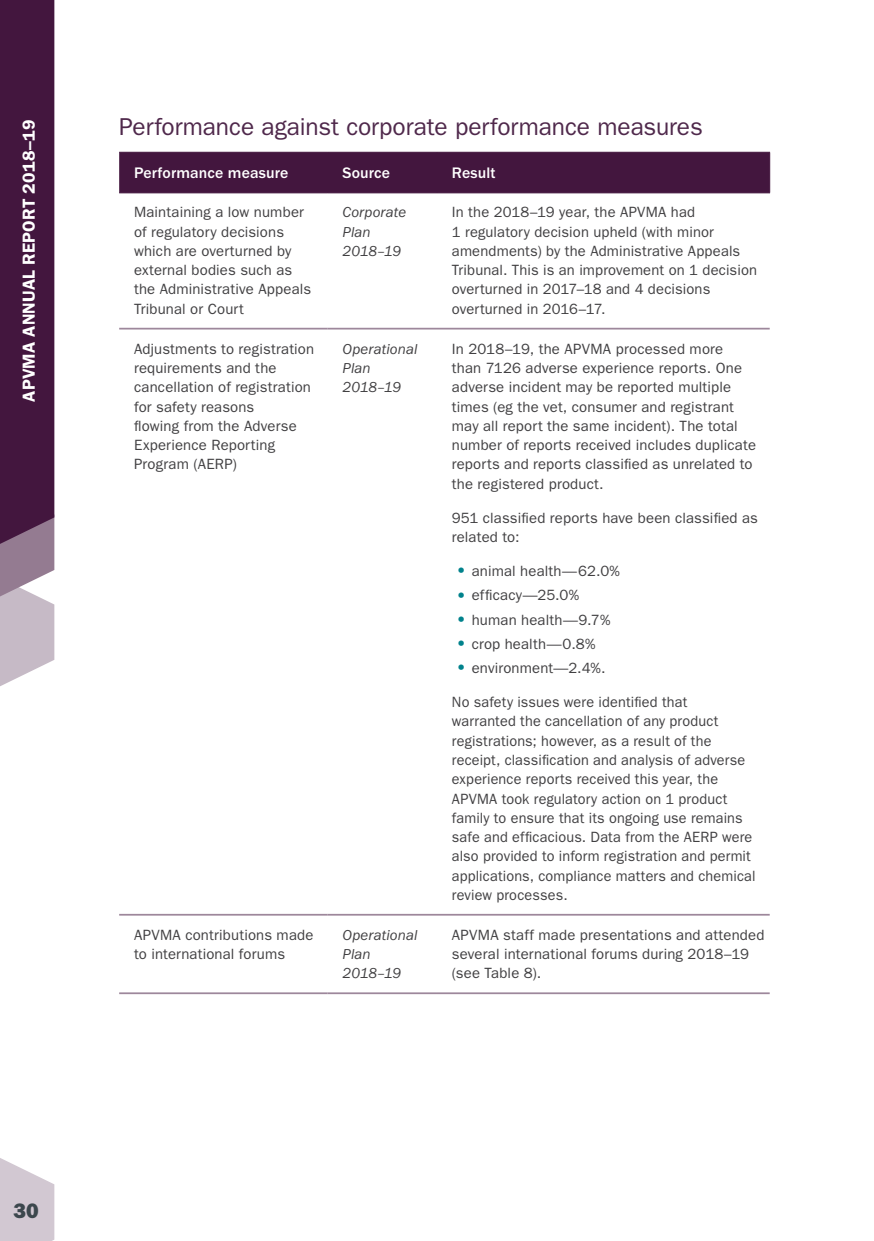
<style>
.page{position:relative;width:874px;height:1241px;background:#fff}
.page>*{position:absolute;margin:0;border:0;box-sizing:border-box;transform-origin:0 0}
.t1{font:24.5px "ITC Franklin Gothic Std";letter-spacing:-.005em;color:#4f284b}
.t2{font:21px "ITC Franklin Gothic Std Hvy";color:#3c474d}
.t3{font:600 17.5px "ITC Franklin Gothic Std";letter-spacing:.01em;color:#fff}
.Table_H1{font:500 15.75px "ITC Franklin Gothic Std";letter-spacing:.005em;color:#fff}
.Table_body{font:14.88px/19.2px "ITC Franklin Gothic Std";letter-spacing:.01em;color:#414042}
.Table_body-2{font:italic 14.88px/19.2px "ITC Franklin Gothic Std";letter-spacing:.005em;color:#414042}
.s1{font-size:31.5px;color:#00828c}
</style>
<div class="page">
<svg style="left:0;top:1158px;width:54px;height:82px"></svg>
<svg style="left:0;top:0;width:54px;height:686px;background:#5e3759"></svg>
<div style="left:119px;top:153px;width:650px;height:39px;background:#43163e"></div>
<hr style="left:119px;top:328px;width:208px;height:1px;background:#9d879b">
<hr style="left:327px;top:328px;width:110px;height:1px;background:#9d879b">
<hr style="left:437px;top:328px;width:332px;height:1px;background:#9d879b">
<hr style="left:119px;top:913px;width:208px;height:2px;background:#9d879b">
<hr style="left:327px;top:913px;width:110px;height:2px;background:#9d879b">
<hr style="left:437px;top:913px;width:332px;height:2px;background:#9d879b">
<hr style="left:119px;top:992px;width:208px;height:1px;background:#9d879b">
<hr style="left:327px;top:992px;width:110px;height:1px;background:#9d879b">
<hr style="left:437px;top:992px;width:332px;height:1px;background:#9d879b">
<hr style="left:119px;top:152px;width:208px;height:1px;background:#43163e">
<hr style="left:327px;top:152px;width:110px;height:1px;background:#43163e">
<hr style="left:327px;top:153px;width:1px;height:39px;background:#43163e">
<hr style="left:437px;top:152px;width:332px;height:1px;background:#43163e">
<hr style="left:436px;top:153px;width:1px;height:39px;background:#43163e">
<hr style="left:769px;top:153px;width:1px;height:39px;background:#43163e">
<hr style="left:119px;top:192px;width:208px;height:1px;background:#43163e">
<hr style="left:327px;top:192px;width:110px;height:1px;background:#43163e">
<hr style="left:437px;top:192px;width:332px;height:1px;background:#43163e">
<p class="t3" style="left:18px;top:401px;width:283px;rotate:-90deg">APVMA ANNUAL REPORT 2018–19</p>
<h2 class="t1" style="left:119px;top:113px;width:585px">Performance against corporate performance measures</h2>
<p class="Table_H1" style="left:134px;top:164px;width:156px">Performance measure</p>
<p class="Table_H1" style="left:342px;top:164px;width:49px">Source</p>
<p class="Table_H1" style="left:451px;top:164px;width:45px">Result</p>
<p class="Table_body" style="left:134px;top:203px;width:178px">Maintaining a low number of regulatory decisions which are overturned by external bodies such as the Administrative Appeals<br>Tribunal or Court</p>
<p class="Table_body-2" style="left:342px;top:203px;width:65px">Corporate<br>Plan<br>2018–19</p>
<p class="Table_body" style="left:451px;top:203px;width:306px">In the 2018–19 year, the APVMA had<br>1 regulatory decision upheld (with minor amendments) by the Administrative Appeals Tribunal. This is an improvement on 1 decision overturned in 2017–18 and 4 decisions overturned in 2016–17.</p>
<p class="Table_body" style="left:134px;top:339px;width:182px">Adjustments to registration requirements and the cancellation of registration for safety reasons<br>flowing from the Adverse<br>Experience Reporting<br>Program (AERP)</p>
<p class="Table_body-2" style="left:342px;top:339px;width:76px">Operational<br>Plan<br>2018–19</p>
<p class="Table_body" style="left:451px;top:339px;width:305px">In 2018–19, the APVMA processed more than 7126 adverse experience reports. One adverse incident may be reported multiple times (eg the vet, consumer and registrant may all report the same incident). The total number of reports received includes duplicate reports and reports classified as unrelated to the registered product.</p>
<p class="Table_body" style="left:451px;top:508px;width:307px">951 classified reports have been classified as related to:</p>
<p class="Table_body" style="left:451px;top:561px;width:169px"><span class="s1">•</span> animal health—62.0%</p>
<p class="Table_body" style="left:451px;top:585px;width:129px"><span class="s1">•</span> efficacy—25.0%</p>
<p class="Table_body" style="left:451px;top:610px;width:160px"><span class="s1">•</span> human health—9.7%</p>
<p class="Table_body" style="left:451px;top:634px;width:145px"><span class="s1">•</span> crop health—0.8%</p>
<p class="Table_body" style="left:451px;top:658px;width:155px"><span class="s1">•</span> environment—2.4%.</p>
<p class="Table_body" style="left:451px;top:692px;width:305px">No safety issues were identified that<br>warranted the cancellation of any product registrations; however, as a result of the receipt, classification and analysis of adverse experience reports received this year, the APVMA took regulatory action on 1 product family to ensure that its ongoing use remains safe and efficacious. Data from the AERP were also provided to inform registration and permit applications, compliance matters and chemical review processes.</p>
<p class="Table_body" style="left:134px;top:925px;width:181px">APVMA contributions made to international forums</p>
<p class="Table_body-2" style="left:342px;top:925px;width:76px">Operational<br>Plan<br>2018–19</p>
<p class="Table_body" style="left:451px;top:925px;width:314px">APVMA staff made presentations and attended several international forums during 2018–19 (see Table 8).</p>
<h2 class="t2" style="left:14px;top:1198px;width:27px">30</h2>
</div>
